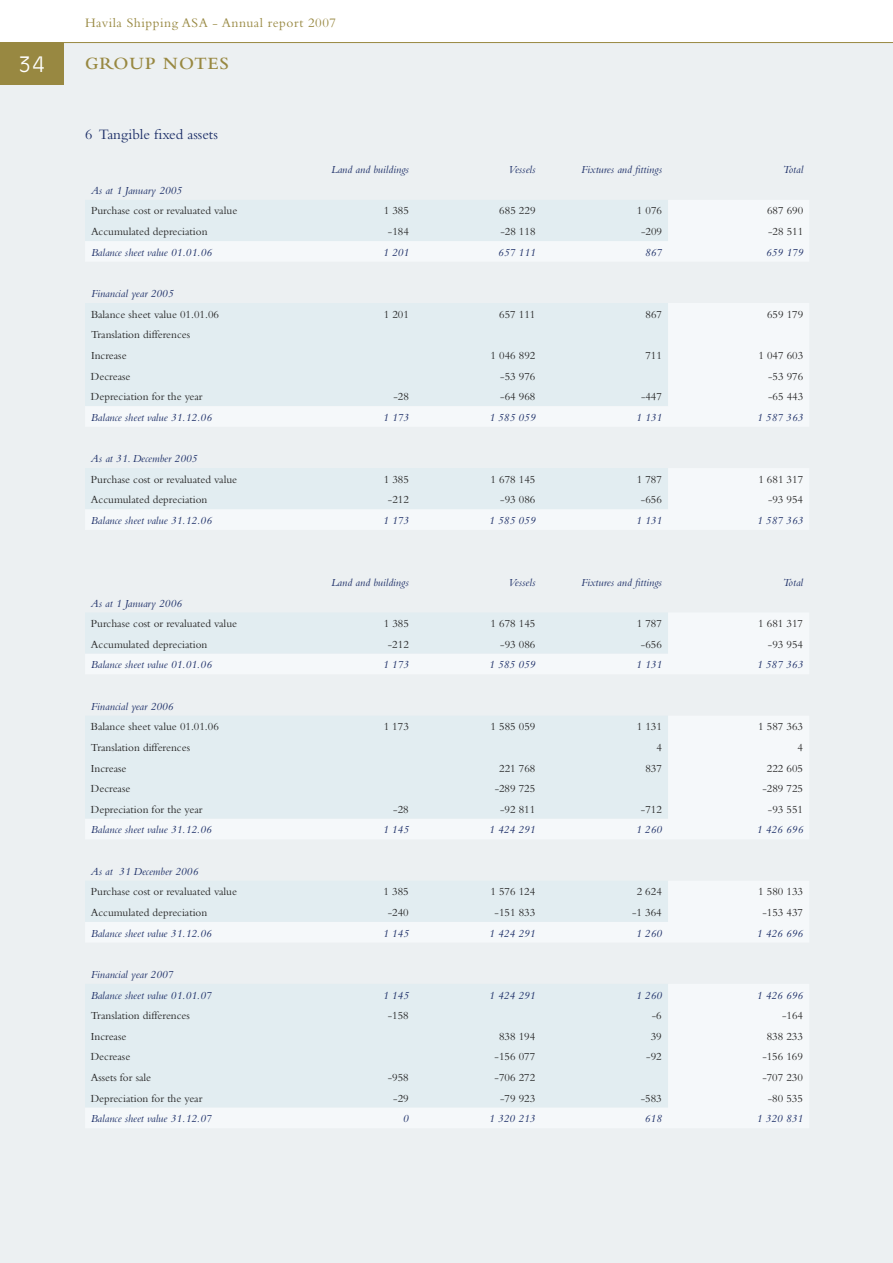
<style>
.page{position:relative;width:893px;height:1263px;background:#fff}
.page>*{position:absolute;margin:0;border:0;box-sizing:border-box;transform-origin:0 0}
.t1{font:300 21px "Antique Olive";color:#fff}
.t2{font:600 18px "Bembo";letter-spacing:.06em;color:#988841}
.t3{font:15px "Bembo";color:#1d2f68}
.t4{font:13.5px "Bembo";letter-spacing:.04em;color:#988841}
.t5{font:11.25px/20.7px "Bembo";color:#252525}
.t6{font:italic 11.25px/20.7px "Bembo";color:#1d2f68}
</style>
<div class="page">
<div style="left:0;top:43px;width:893px;height:1220px;background:#ecf0f2"></div>
<hr style="left:0;top:42px;width:893px;height:1px;background:#988841">
<div style="left:0;top:43px;width:64px;height:42px;background:#988841"></div>
<p class="t4" style="left:85px;top:15px;width:253px">Havila Shipping ASA - Annual report 2007</p>
<h1 class="t1" style="left:19px;top:52px;width:27px">34</h1>
<h2 class="t2" style="left:85px;top:53px;width:145px">GROUP NOTES</h2>
<h3 class="t3" style="left:85px;top:126px;width:134px">6 Tangible fixed assets</h3>
<p class="t6" style="left:331px;top:159px;width:79px">Land and buildings</p>
<p class="t6" style="left:508px;top:159px;width:29px">Vessels</p>
<p class="t6" style="left:581px;top:159px;width:82px">Fixtures and fittings</p>
<p class="t6" style="left:783px;top:159px;width:22px">Total</p>
<p class="t6" style="left:91px;top:180px;width:92px">As at 1 January 2005</p>
<p class="t5" style="left:91px;top:200px;width:148px">Purchase cost or revaluated value</p>
<p class="t5" style="left:384px;top:200px;width:27px">1 385</p>
<p class="t5" style="left:499px;top:200px;width:38px">685 229</p>
<p class="t5" style="left:637px;top:200px;width:27px">1 076</p>
<p class="t5" style="left:767px;top:200px;width:38px">687 690</p>
<p class="t5" style="left:91px;top:221px;width:118px">Accumulated depreciation</p>
<p class="t5" style="left:388px;top:221px;width:22px">-184</p>
<p class="t5" style="left:500px;top:221px;width:37px">-28 118</p>
<p class="t5" style="left:641px;top:221px;width:22px">-209</p>
<p class="t5" style="left:768px;top:221px;width:37px">-28 511</p>
<p class="t6" style="left:91px;top:242px;width:122px">Balance sheet value 01.01.06</p>
<p class="t6" style="left:383px;top:242px;width:28px">1 201</p>
<p class="t6" style="left:498px;top:242px;width:39px">657 111</p>
<p class="t6" style="left:645px;top:242px;width:19px">867</p>
<p class="t6" style="left:766px;top:242px;width:39px">659 179</p>
<p class="t6" style="left:91px;top:283px;width:84px">Financial year 2005</p>
<p class="t5" style="left:91px;top:304px;width:130px">Balance sheet value 01.01.06</p>
<p class="t5" style="left:384px;top:304px;width:27px">1 201</p>
<p class="t5" style="left:499px;top:304px;width:38px">657 111</p>
<p class="t5" style="left:645px;top:304px;width:18px">867</p>
<p class="t5" style="left:767px;top:304px;width:38px">659 179</p>
<p class="t5" style="left:91px;top:324px;width:101px">Translation differences<br>Increase</p>
<p class="t5" style="left:491px;top:345px;width:46px">1 046 892</p>
<p class="t5" style="left:645px;top:345px;width:18px">711</p>
<p class="t5" style="left:758px;top:345px;width:46px">1 047 603</p>
<p class="t5" style="left:91px;top:365px;width:41px">Decrease</p>
<p class="t5" style="left:500px;top:365px;width:37px">-53 976</p>
<p class="t5" style="left:768px;top:365px;width:37px">-53 976</p>
<p class="t5" style="left:91px;top:386px;width:113px">Depreciation for the year</p>
<p class="t5" style="left:393px;top:386px;width:17px">-28</p>
<p class="t5" style="left:500px;top:386px;width:37px">-64 968</p>
<p class="t5" style="left:641px;top:386px;width:22px">-447</p>
<p class="t5" style="left:768px;top:386px;width:37px">-65 443</p>
<p class="t6" style="left:91px;top:407px;width:122px">Balance sheet value 31.12.06</p>
<p class="t6" style="left:383px;top:407px;width:28px">1 173</p>
<p class="t6" style="left:489px;top:407px;width:48px">1 585 059</p>
<p class="t6" style="left:636px;top:407px;width:28px">1 131</p>
<p class="t6" style="left:757px;top:407px;width:48px">1 587 363</p>
<p class="t6" style="left:91px;top:448px;width:108px">As at 31. December 2005</p>
<p class="t5" style="left:91px;top:469px;width:148px">Purchase cost or revaluated value</p>
<p class="t5" style="left:384px;top:469px;width:27px">1 385</p>
<p class="t5" style="left:491px;top:469px;width:46px">1 678 145</p>
<p class="t5" style="left:637px;top:469px;width:27px">1 787</p>
<p class="t5" style="left:758px;top:469px;width:46px">1 681 317</p>
<p class="t5" style="left:91px;top:489px;width:118px">Accumulated depreciation</p>
<p class="t5" style="left:388px;top:489px;width:22px">-212</p>
<p class="t5" style="left:500px;top:489px;width:37px">-93 086</p>
<p class="t5" style="left:641px;top:489px;width:22px">-656</p>
<p class="t5" style="left:768px;top:489px;width:37px">-93 954</p>
<p class="t6" style="left:91px;top:510px;width:122px">Balance sheet value 31.12.06</p>
<p class="t6" style="left:383px;top:510px;width:28px">1 173</p>
<p class="t6" style="left:489px;top:510px;width:48px">1 585 059</p>
<p class="t6" style="left:636px;top:510px;width:28px">1 131</p>
<p class="t6" style="left:757px;top:510px;width:48px">1 587 363</p>
<p class="t6" style="left:331px;top:572px;width:79px">Land and buildings</p>
<p class="t6" style="left:508px;top:572px;width:29px">Vessels</p>
<p class="t6" style="left:581px;top:572px;width:82px">Fixtures and fittings</p>
<p class="t6" style="left:783px;top:572px;width:22px">Total</p>
<p class="t6" style="left:91px;top:592px;width:92px">As at 1 January 2006</p>
<p class="t5" style="left:91px;top:613px;width:148px">Purchase cost or revaluated value</p>
<p class="t5" style="left:384px;top:613px;width:27px">1 385</p>
<p class="t5" style="left:491px;top:613px;width:46px">1 678 145</p>
<p class="t5" style="left:637px;top:613px;width:27px">1 787</p>
<p class="t5" style="left:758px;top:613px;width:46px">1 681 317</p>
<p class="t5" style="left:91px;top:634px;width:118px">Accumulated depreciation</p>
<p class="t5" style="left:388px;top:634px;width:22px">-212</p>
<p class="t5" style="left:500px;top:634px;width:37px">-93 086</p>
<p class="t5" style="left:641px;top:634px;width:22px">-656</p>
<p class="t5" style="left:768px;top:634px;width:37px">-93 954</p>
<p class="t6" style="left:91px;top:654px;width:122px">Balance sheet value 01.01.06</p>
<p class="t6" style="left:383px;top:654px;width:28px">1 173</p>
<p class="t6" style="left:489px;top:654px;width:48px">1 585 059</p>
<p class="t6" style="left:636px;top:654px;width:28px">1 131</p>
<p class="t6" style="left:757px;top:654px;width:48px">1 587 363</p>
<p class="t6" style="left:91px;top:695px;width:84px">Financial year 2006</p>
<p class="t5" style="left:91px;top:716px;width:130px">Balance sheet value 01.01.06</p>
<p class="t5" style="left:384px;top:716px;width:27px">1 173</p>
<p class="t5" style="left:490px;top:716px;width:46px">1 585 059</p>
<p class="t5" style="left:637px;top:716px;width:27px">1 131</p>
<p class="t5" style="left:758px;top:716px;width:46px">1 587 363</p>
<p class="t5" style="left:91px;top:737px;width:101px">Translation differences</p>
<p class="t5" style="left:656px;top:737px;width:7px">4</p>
<p class="t5" style="left:798px;top:737px;width:7px">4</p>
<p class="t5" style="left:91px;top:757px;width:37px">Increase</p>
<p class="t5" style="left:499px;top:757px;width:38px">221 768</p>
<p class="t5" style="left:645px;top:757px;width:18px">837</p>
<p class="t5" style="left:767px;top:757px;width:38px">222 605</p>
<p class="t5" style="left:91px;top:778px;width:41px">Decrease</p>
<p class="t5" style="left:495px;top:778px;width:42px">-289 725</p>
<p class="t5" style="left:762px;top:778px;width:42px">-289 725</p>
<p class="t5" style="left:91px;top:799px;width:113px">Depreciation for the year</p>
<p class="t5" style="left:393px;top:799px;width:17px">-28</p>
<p class="t5" style="left:500px;top:799px;width:37px">-92 811</p>
<p class="t5" style="left:641px;top:799px;width:22px">-712</p>
<p class="t5" style="left:768px;top:799px;width:37px">-93 551</p>
<p class="t6" style="left:91px;top:819px;width:122px">Balance sheet value 31.12.06</p>
<p class="t6" style="left:383px;top:819px;width:28px">1 145</p>
<p class="t6" style="left:489px;top:819px;width:48px">1 424 291</p>
<p class="t6" style="left:636px;top:819px;width:28px">1 260</p>
<p class="t6" style="left:757px;top:819px;width:48px">1 426 696</p>
<p class="t6" style="left:91px;top:861px;width:109px">As at 31 December 2006</p>
<p class="t5" style="left:91px;top:881px;width:148px">Purchase cost or revaluated value</p>
<p class="t5" style="left:384px;top:881px;width:27px">1 385</p>
<p class="t5" style="left:490px;top:881px;width:46px">1 576 124</p>
<p class="t5" style="left:637px;top:881px;width:27px">2 624</p>
<p class="t5" style="left:758px;top:881px;width:46px">1 580 133</p>
<p class="t5" style="left:91px;top:902px;width:118px">Accumulated depreciation</p>
<p class="t5" style="left:388px;top:902px;width:22px">-240</p>
<p class="t5" style="left:495px;top:902px;width:42px">-151 833</p>
<p class="t5" style="left:632px;top:902px;width:31px">-1 364</p>
<p class="t5" style="left:762px;top:902px;width:42px">-153 437</p>
<p class="t6" style="left:91px;top:922px;width:122px">Balance sheet value 31.12.06</p>
<p class="t6" style="left:383px;top:922px;width:28px">1 145</p>
<p class="t6" style="left:489px;top:922px;width:48px">1 424 291</p>
<p class="t6" style="left:636px;top:922px;width:28px">1 260</p>
<p class="t6" style="left:757px;top:922px;width:48px">1 426 696</p>
<p class="t6" style="left:91px;top:964px;width:122px">Financial year 2007<br>Balance sheet value 01.01.07</p>
<p class="t6" style="left:383px;top:984px;width:28px">1 145</p>
<p class="t6" style="left:489px;top:984px;width:48px">1 424 291</p>
<p class="t6" style="left:636px;top:984px;width:28px">1 260</p>
<p class="t6" style="left:757px;top:984px;width:48px">1 426 696</p>
<p class="t5" style="left:91px;top:1005px;width:101px">Translation differences</p>
<p class="t5" style="left:388px;top:1005px;width:22px">-158</p>
<p class="t5" style="left:652px;top:1005px;width:11px">-6</p>
<p class="t5" style="left:782px;top:1005px;width:22px">-164</p>
<p class="t5" style="left:91px;top:1026px;width:37px">Increase</p>
<p class="t5" style="left:499px;top:1026px;width:38px">838 194</p>
<p class="t5" style="left:651px;top:1026px;width:13px">39</p>
<p class="t5" style="left:767px;top:1026px;width:38px">838 233</p>
<p class="t5" style="left:91px;top:1046px;width:41px">Decrease</p>
<p class="t5" style="left:495px;top:1046px;width:42px">-156 077</p>
<p class="t5" style="left:646px;top:1046px;width:17px">-92</p>
<p class="t5" style="left:762px;top:1046px;width:42px">-156 169</p>
<p class="t5" style="left:91px;top:1067px;width:62px">Assets for sale</p>
<p class="t5" style="left:388px;top:1067px;width:22px">-958</p>
<p class="t5" style="left:495px;top:1067px;width:42px">-706 272</p>
<p class="t5" style="left:762px;top:1067px;width:42px">-707 230</p>
<p class="t5" style="left:91px;top:1088px;width:113px">Depreciation for the year</p>
<p class="t5" style="left:393px;top:1088px;width:17px">-29</p>
<p class="t5" style="left:500px;top:1088px;width:37px">-79 923</p>
<p class="t5" style="left:641px;top:1088px;width:22px">-583</p>
<p class="t5" style="left:768px;top:1088px;width:37px">-80 535</p>
<p class="t6" style="left:91px;top:1108px;width:122px">Balance sheet value 31.12.07</p>
<p class="t6" style="left:403px;top:1108px;width:7px">0</p>
<p class="t6" style="left:489px;top:1108px;width:48px">1 320 213</p>
<p class="t6" style="left:644px;top:1108px;width:19px">618</p>
<p class="t6" style="left:756px;top:1108px;width:48px">1 320 831</p>
</div>
